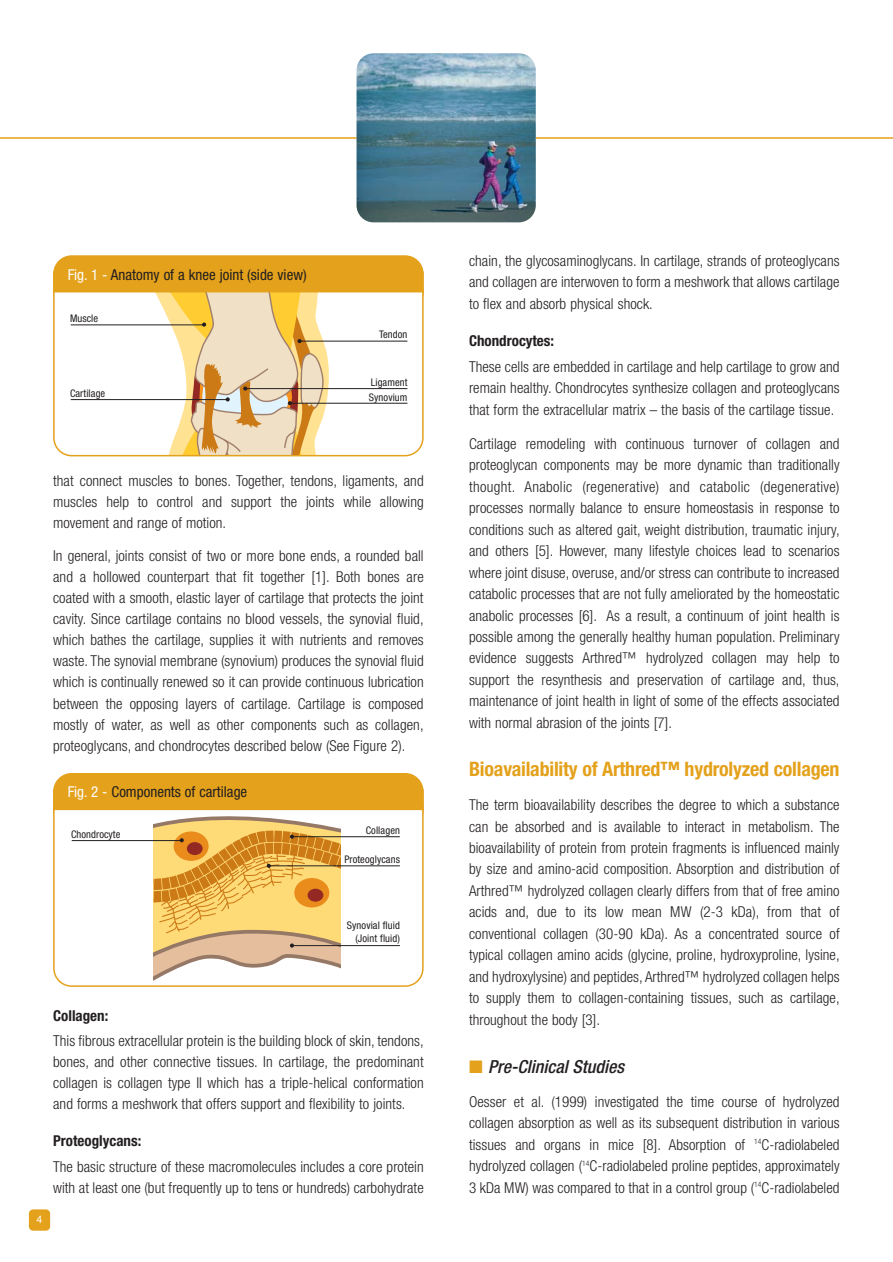
<style>
.page{position:relative;width:893px;height:1262px;background:#fff}
.page>*{position:absolute;margin:0;border:0;box-sizing:border-box;transform-origin:0 0}
.t1{font:700 condensed 19.95px "Helvetica Neue";letter-spacing:-.01em;color:#e4a11b}
.t2{font:italic 500 condensed 18px "Helvetica Neue";color:#231f20}
.t3{font:300 condensed 15px/21.5px "Helvetica Neue";letter-spacing:.005em;color:#231f20;text-align:justify}
.t4{font:condensed 15px "Helvetica Neue";color:#231f20}
.t5{font:700 condensed 15px "Helvetica Neue";color:#231f20}
.t6{font:condensed 10.5px/12.6px "Helvetica Neue";letter-spacing:.01em;color:#231f20;text-align:right}
.t7{font:10.5px "Helvetica";color:#fff}
.s1{color:#fff}
.s2{color:#e4a11b}
</style>
<div class="page">
<div style="left:29px;top:1209px;width:21px;height:21px;background:#e4a11b;border-radius:4px"></div>
<hr style="left:0;top:137px;width:893px;height:2px;background:#e4a11b">
<img style="left:357px;top:53px;width:179px;height:169px;border-radius:17px">
<svg style="left:58px;top:981px;width:361px;height:6px"></svg>
<svg style="left:53px;top:773px;width:371px;height:208px"></svg>
<svg style="left:53px;top:255px;width:371px;height:201px"></svg>
<p class="t4" style="left:68px;top:269px;width:240px"><span class="s1">Fig. 1 -</span> Anatomy of a knee joint (side view)</p>
<p class="t6" style="left:70px;top:313px;width:30px">Muscle</p>
<p class="t6" style="left:70px;top:388px;width:37px">Cartilage</p>
<p class="t6" style="left:379px;top:329px;width:30px">Tendon</p>
<p class="t6" style="left:369px;top:376px;width:40px;line-height:14.5px;text-align:left">Ligament<br>Synovium</p>
<p class="t3" style="left:53px;top:471px;width:372px;line-height:21px">that connect muscles to bones. Together, tendons, ligaments, and muscles help to control and support the joints while allowing movement and range of motion.</p>
<p class="t3" style="left:53px;top:547px;width:372px;line-height:21px">In general, joints consist of two or more bone ends, a rounded ball and a hollowed counterpart that fit together [1]. Both bones are coated with a smooth, elastic layer of cartilage that protects the joint cavity. Since cartilage contains no blood vessels, the synovial fluid, which bathes the cartilage, supplies it with nutrients and removes waste. The synovial membrane (synovium) produces the synovial fluid which is continually renewed so it can provide continuous lubrication between the opposing layers of cartilage. Cartilage is composed mostly of water, as well as other components such as collagen, proteoglycans, and chondrocytes described below (See Figure 2).</p>
<p class="t4" style="left:68px;top:786px;width:181px"><span class="s1">Fig. 2 -</span> Components of cartilage</p>
<p class="t6" style="left:71px;top:829px;width:51px">Chondrocyte</p>
<p class="t6" style="left:366px;top:825px;width:36px">Collagen</p>
<p class="t6" style="left:344px;top:854px;width:57px">Proteoglycans</p>
<p class="t6" style="left:347px;top:920px;width:55px">Synovial fluid (Joint fluid)</p>
<p class="t7" style="left:37px;top:1215px;width:7px">4</p>
<p class="t5" style="left:53px;top:1010px;width:57px">Collagen:</p>
<p class="t3" style="left:53px;top:1032px;width:372px;line-height:21px">This fibrous extracellular protein is the building block of skin, tendons, bones, and other connective tissues. In cartilage, the predominant collagen is collagen type II which has a triple-helical conformation and forms a meshwork that offers support and flexibility to joints.</p>
<p class="t5" style="left:53px;top:1135px;width:90px">Proteoglycans:</p>
<p class="t3" style="left:53px;top:1157px;width:372px;line-height:21px">The basic structure of these macromolecules includes a core protein with at least one (but frequently up to tens or hundreds) carbohydrate</p>
<p class="t3" style="left:469px;top:251px;width:372px">chain, the glycosaminoglycans. In cartilage, strands of proteoglycans and collagen are interwoven to form a meshwork that allows cartilage to flex and absorb physical shock.</p>
<p class="t5" style="left:469px;top:335px;width:87px">Chondrocytes:</p>
<p class="t3" style="left:469px;top:357px;width:372px">These cells are embedded in cartilage and help cartilage to grow and remain healthy. Chondrocytes synthesize collagen and proteoglycans that form the extracellular matrix – the basis of the cartilage tissue.</p>
<p class="t3" style="left:469px;top:434px;width:372px">Cartilage remodeling with continuous turnover of collagen and proteoglycan components may be more dynamic than traditionally thought. Anabolic (regenerative) and catabolic (degenerative) processes normally balance to ensure homeostasis in response to conditions such as altered gait, weight distribution, traumatic injury, and others [5]. However, many lifestyle choices lead to scenarios where joint disuse, overuse, and/or stress can contribute to increased catabolic processes that are not fully ameliorated by the homeostatic anabolic processes [6]. As a result, a continuum of joint health is possible among the generally healthy human population. Preliminary evidence suggests Arthred™ hydrolyzed collagen may help to support the resynthesis and preservation of cartilage and, thus, maintenance of joint health in light of some of the effects associated with normal abrasion of the joints [7].</p>
<h1 class="t1" style="left:469px;top:761px;width:372px">Bioavailability of Arthred™ hydrolyzed collagen</h1>
<p class="t3" style="left:469px;top:795px;width:372px">The term bioavailability describes the degree to which a substance can be absorbed and is available to interact in metabolism. The bioavailability of protein from protein fragments is influenced mainly by size and amino-acid composition. Absorption and distribution of Arthred™ hydrolyzed collagen clearly differs from that of free amino acids and, due to its low mean MW (2-3 kDa), from that of conventional collagen (30-90 kDa). As a concentrated source of typical collagen amino acids (glycine, proline, hydroxyproline, lysine, and hydroxylysine) and peptides, Arthred™ hydrolyzed collagen helps to supply them to collagen-containing tissues, such as cartilage, throughout the body [3].</p>
<p class="t2" style="left:469px;top:1059px;width:160px"><span class="s2">■</span> Pre-Clinical Studies</p>
<p class="t3" style="left:469px;top:1092px;width:372px">Oesser et al. (1999) investigated the time course of hydrolyzed collagen absorption as well as its subsequent distribution in various tissues and organs in mice [8]. Absorption of <sup>14</sup>C-radiolabeled hydrolyzed collagen (<sup>14</sup>C-radiolabeled proline peptides, approximately 3 kDa MW) was compared to that in a control group (<sup>14</sup>C-radiolabeled</p>
</div>
